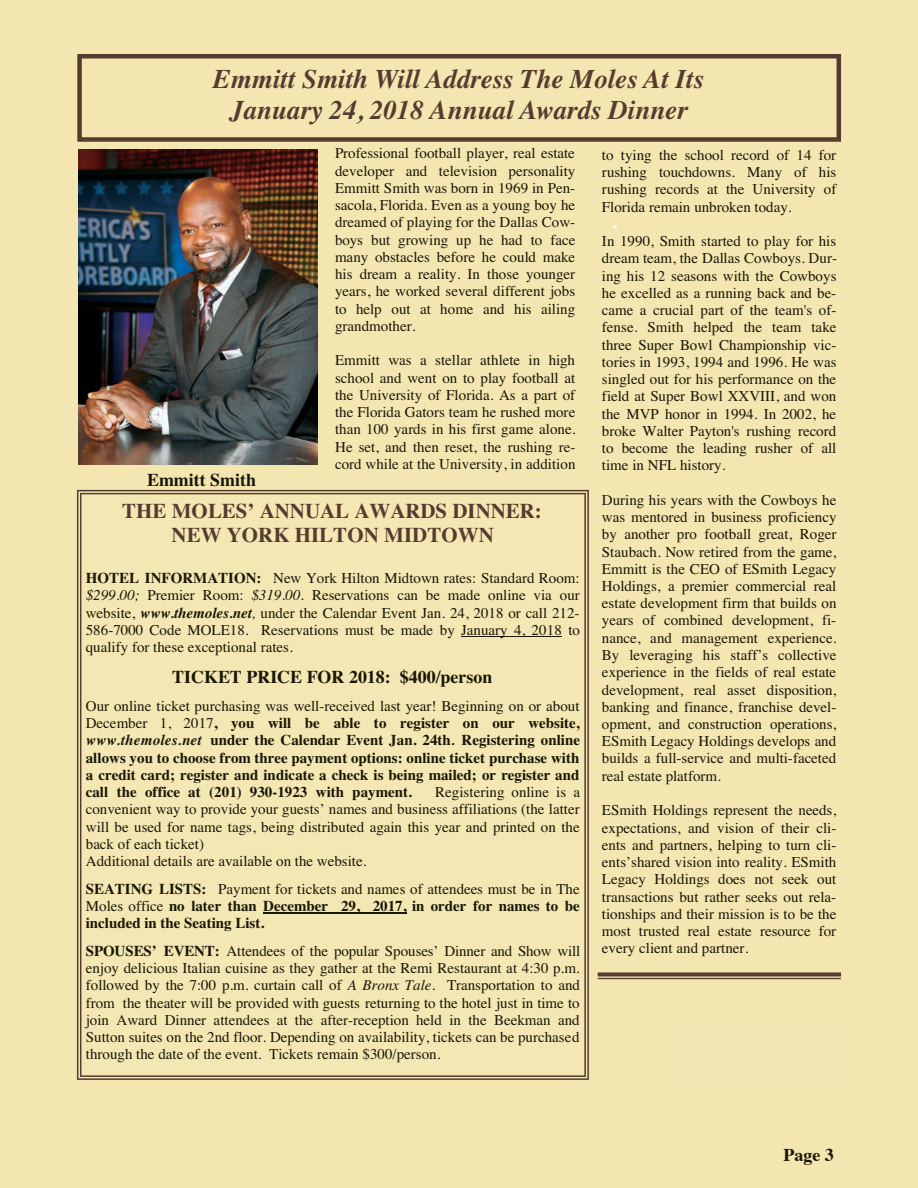
<style>
.page{position:relative;width:918px;height:1188px;background:#f3e6b1}
.page>*{position:absolute;margin:0;border:0;box-sizing:border-box;transform-origin:0 0}
.t1{font:italic 700 27px/31px "Times";color:#583b2f;text-align:center}
.t2{font:700 21px/24.2px "Times";color:#583b2f;text-align:center}
.t3{font:700 18px "Times";color:#1b1707}
.t4{font:700 18px "Times";color:#1c1706}
.t5{font:15px/17.2px "Times";color:#1b1707;text-align:justify}
.t6{font:700 15px/17.2px "Times";color:#1b1707;text-align:justify}
.s1{font-weight:700}
.s2{font-style:italic}
.s3{font-weight:700;font-style:italic}
.s4{font-weight:400}
</style>
<div class="page">
<svg style="left:77px;top:54px;width:764px;height:88px"></svg>
<svg style="left:77px;top:490px;width:512px;height:590px"></svg>
<hr style="left:462px;top:637px;width:100px;height:1px;background:#1b1707">
<hr style="left:263px;top:913px;width:144px;height:1px;background:#1b1707">
<svg style="left:598px;top:972px;width:243px;height:4px"></svg>
<hr style="left:598px;top:978px;width:243px;height:1px;background:#583b2f">
<img style="left:78px;top:150px;width:240px;height:314px">
<h1 class="t1" style="left:213px;top:61px;width:493px">Emmitt Smith Will Address The Moles At Its<br>January 24, 2018 Annual Awards Dinner</h1>
<p class="t5" style="left:335px;top:144px;width:242px">Professional football player, real estate developer and television personality Emmitt Smith was born in 1969 in Pen&shy;sacola, Florida. Even as a young boy he dreamed of playing for the Dallas Cow&shy;boys but growing up he had to face many obstacles before he could make his dream a reality. In those younger years, he worked several different jobs to help out at home and his ailing grandmother.</p>
<p class="t5" style="left:335px;top:350px;width:242px">Emmitt was a stellar athlete in high school and went on to play football at the University of Florida. As a part of the Florida Gators team he rushed more than 100 yards in his first game alone.<br>He set, and then reset, the rushing re&shy;cord while at the University, in addition</p>
<p class="t3" style="left:147px;top:463px;width:111px">Emmitt Smith</p>
<h2 class="t2" style="left:122px;top:497px;width:421px">THE MOLES’ ANNUAL AWARDS DINNER:<br>NEW YORK HILTON MIDTOWN</h2>
<p class="t5" style="left:86px;top:568px;width:496px"><span class="s1">HOTEL INFORMATION:</span> New York Hilton Midtown rates: Standard Room: <span class="s2">$299.00;</span> Premier Room: <span class="s2">$319.00.</span> Reservations can be made online via our website, <span class="s3">www.themoles.net</span><span class="s2">,</span> under the Calendar Event Jan. 24, 2018 or call 212- 586-7000 Code MOLE18. Reservations must be made by January 4, 2018 to qualify for these exceptional rates.</p>
<p class="t3" style="left:172px;top:659px;width:322px">TICKET PRICE FOR 2018: $400/person</p>
<p class="t6" style="left:86px;top:696px;width:496px"><span class="s4">Our online ticket purchasing was well-received last year! Beginning on or about December 1, 2017</span>, you will be able to register on our website, <span class="s2">www.themoles.net</span> under the Calendar Event Jan. 24th<span class="s2">.</span> Registering online allows you to choose from three payment options: online ticket purchase with a credit card; register and indicate a check is being mailed; or register and call the office at (201) 930-1923 with payment.</p>
<p class="t5" style="left:86px;top:782px;width:496px;text-align:left;text-indent:349px">Registering online is a convenient way to provide your guests’ names and business affiliations (the latter will be used for name tags, being distributed again this year and printed on the back of each ticket)<br>Additional details are available on the website.</p>
<p class="t6" style="left:86px;top:878px;width:496px">SEATING LISTS: <span class="s4">Payment for tickets and names of attendees must be in The Moles office</span> no later than December 29, 2017, in order for names to be included in the Seating List.</p>
<p class="t5" style="left:86px;top:941px;width:496px"><span class="s1">SPOUSES’ EVENT:</span> Attendees of the popular Spouses’ Dinner and Show will enjoy delicious Italian cuisine as they gather at the Remi Restaurant at 4:30 p.m. followed by the 7:00 p.m. curtain call of <span class="s2">A Bronx Tale.</span> Transportation to and from the theater will be provided with guests returning to the hotel just in time to join Award Dinner attendees at the after-reception held in the Beekman and Sutton suites on the 2nd floor. Depending on availability, tickets can be purchased through the date of the event. Tickets remain $300/person.</p>
<p class="t5" style="left:602px;top:145px;width:236px">to tying the school record of 14 for rushing touchdowns. Many of his rushing records at the University of Florida remain unbroken today.</p>
<p class="t5" style="left:602px;top:231px;width:237px">In 1990, Smith started to play for his dream team, the Dallas Cowboys. Dur&shy;ing his 12 seasons with the Cowboys he excelled as a running back and be&shy;came a crucial part of the team's of&shy;fense. Smith helped the team take three Super Bowl Championship vic&shy;tories in 1993, 1994 and 1996. He was singled out for his performance on the field at Super Bowl XXVIII, and won the MVP honor in 1994. In 2002, he broke Walter Payton's rushing record to become the leading rusher of all time in NFL history.</p>
<p class="t5" style="left:602px;top:490px;width:236px">During his years with the Cowboys he was mentored in business proficiency by another pro football great, Roger Staubach. Now retired from the game, Emmitt is the CEO of ESmith Legacy Holdings, a premier commercial real estate development firm that builds on years of combined development, fi&shy;nance, and management experience.<br>By leveraging his staff’s collective experience in the fields of real estate development, real asset disposition, banking and finance, franchise devel&shy;opment, and construction operations, ESmith Legacy Holdings develops and builds a full-service and multi-faceted real estate platform.</p>
<p class="t5" style="left:602px;top:800px;width:236px">ESmith Holdings represent the needs, expectations, and vision of their cli&shy;ents and partners, helping to turn cli&shy;ents’shared vision into reality. ESmith Legacy Holdings does not seek out transactions but rather seeks out rela&shy;tionships and their mission is to be the most trusted real estate resource for every client and partner.</p>
<p class="t4" style="left:783px;top:1138px;width:52px">Page 3</p>
</div>
